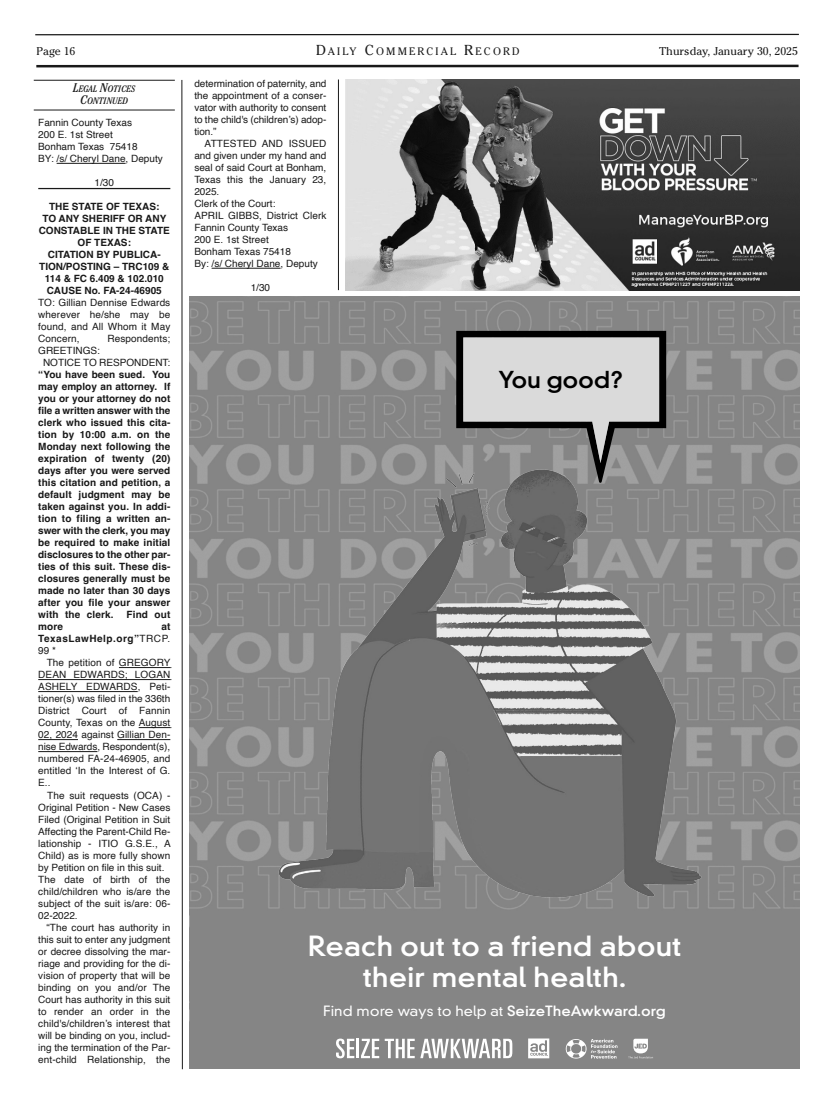
<style>
.page{position:relative;width:833px;height:1103px;background:#fff}
.page>*{position:absolute;margin:0;border:0;box-sizing:border-box;transform-origin:0 0}
.t1{font:700 26.88px/30.6px "DIN Neuzeit Grotesk Pro";color:#fff;text-align:center;scale:1.07 1}
.t2{font:700 22.5px "DIN Neuzeit Grotesk Pro";letter-spacing:-.01em;color:#000;scale:1.07 1}
.t3{font:300 13.75px "DIN Neuzeit Grotesk Pro";color:#fff;scale:1.07 1}
.t4{font:11.25px "Cheltenham Std";color:#191919}
.t5{font:10.75px "Cheltenham Std";letter-spacing:.2em;color:#191919}
.t6{font:10px/12px "Helvetica";color:#191919;text-align:justify}
.t7{font:700 10px/12px "Helvetica";color:#191919;text-align:center}
.t8{font:italic condensed 9.38px "Cheltenham Std";color:#191919}
.s1{font-size:14.38px}
.s2{font-size:12.5px}
.s3{font-weight:400}
.s4{font-weight:700}
</style>
<div class="page">
<hr style="left:57px;top:163px;width:69px;height:1px;background:#191919">
<hr style="left:38px;top:188px;width:132px;height:1px;background:#191919">
<hr style="left:119px;top:667px;width:51px;height:1px;background:#191919">
<hr style="left:38px;top:679px;width:132px;height:1px;background:#191919">
<hr style="left:38px;top:691px;width:100px;height:1px;background:#191919">
<hr style="left:139px;top:727px;width:31px;height:1px;background:#191919">
<hr style="left:38px;top:739px;width:40px;height:1px;background:#191919">
<hr style="left:117px;top:739px;width:50px;height:1px;background:#191919">
<hr style="left:38px;top:751px;width:59px;height:1px;background:#191919">
<hr style="left:211px;top:268px;width:69px;height:1px;background:#191919">
<svg style="left:181px;top:80px;width:2px;height:989px;background:#8b8b8b"></svg>
<hr style="left:338px;top:79px;width:1px;height:211px;background:#191919">
<hr style="left:34px;top:80px;width:141px;height:1px;background:#191919">
<hr style="left:34px;top:110px;width:141px;height:1px;background:#191919">
<hr style="left:36px;top:65px;width:762px;height:2px;background:#191919">
<hr style="left:35px;top:34px;width:763px;height:1px;background:#191919">
<img style="left:190px;top:296px;width:609px;height:615px">
<div style="left:190px;top:911px;width:609px;height:157px;background:#858585"></div>
<img style="left:242px;top:383px;width:502px;height:528px">
<svg style="left:456px;top:331px;width:210px;height:152px;background:#a3a3a3"></svg>
<svg style="left:336px;top:1038px;width:18px;height:20px"></svg>
<hr style="left:356px;top:1038px;width:3px;height:20px;background:#fff">
<svg style="left:361px;top:1038px;width:53px;height:20px"></svg>
<svg style="left:420px;top:1038px;width:92px;height:20px"></svg>
<svg style="left:528px;top:1038px;width:21px;height:20px"></svg>
<svg style="left:565px;top:1038px;width:52px;height:20px"></svg>
<svg style="left:628px;top:1038px;width:25px;height:20px"></svg>
<img style="left:346px;top:79px;width:453px;height:211px">
<p class="t4" style="left:36px;top:47px;width:40px">Page 16</p>
<p class="t5" style="left:316px;top:47px;width:205px"><span class="s1">D</span>AILY <span class="s1">C</span>OMMERCIAL <span class="s1">R</span>ECORD</p>
<p class="t4" style="left:659px;top:47px;width:140px">Thursday, January 30, 2025</p>
<p class="t8" style="left:73px;top:85px;width:64px"><span class="s2">L</span>EGAL <span class="s2">N</span>OTICES</p>
<p class="t8" style="left:80px;top:98px;width:49px"><span class="s2">C</span>ONTINUED</p>
<p class="t6" style="left:38px;top:117px;width:95px">Fannin County Texas</p>
<p class="t6" style="left:38px;top:129px;width:76px">200 E. 1st Street</p>
<p class="t6" style="left:38px;top:141px;width:101px">Bonham Texas 75418</p>
<p class="t6" style="left:38px;top:153px;width:126px">BY: /s/ Cheryl Dane, Deputy</p>
<p class="t6" style="left:95px;top:177px;width:21px">1/30</p>
<p class="t7" style="left:49px;top:201px;width:112px">THE STATE OF TEXAS:</p>
<p class="t7" style="left:39px;top:213px;width:133px">TO ANY SHERIFF OR ANY<br>CONSTABLE IN THE STATE<br>OF TEXAS:</p>
<p class="t7" style="left:39px;top:249px;width:132px">CITATION BY PUBLICA-<br>TION/POSTING – TRC109 &amp;<br>114 &amp; FC 6.409 &amp; 102.010</p>
<p class="t7" style="left:47px;top:285px;width:117px">CAUSE No. FA-24-46905</p>
<p class="t6" style="left:38px;top:297px;width:133px">TO: Gillian Dennise Edwards wherever he/she may be found, and All Whom it May Concern,</p>
<p class="t6" style="left:107px;top:333px;width:64px">Respondents;</p>
<p class="t6" style="left:38px;top:345px;width:63px">GREETINGS:</p>
<p class="t7" style="left:38px;top:357px;width:134px;text-align:justify;text-indent:5px"><span class="s3">NOTICE TO RESPONDENT: </span>“You have been sued. You may employ an attorney. If you or your attorney do not file a written answer with the clerk who issued this cita&shy;tion by 10:00 a.m. on the Monday next following the expiration of twenty (20) days after you were served this citation and petition, a default judgment may be taken against you. In addi&shy;tion to filing a written an&shy;swer with the clerk, you may be required to make initial disclosures to the other par&shy;ties of this suit. These dis&shy;closures generally must be made no later than 30 days after you file your answer with the clerk.</p>
<p class="t7" style="left:127px;top:609px;width:45px">Find out</p>
<p class="t7" style="left:38px;top:621px;width:134px;text-align:justify;text-indent:123px">at TexasLawHelp.org”<span class="s3">TRCP.<br>99 *</span></p>
<p class="t6" style="left:38px;top:657px;width:134px;text-indent:9px">The petition of GREGORY DEAN EDWARDS; LOGAN ASHELY EDWARDS, Peti&shy;tioner(s) was filed in the 336th District Court of Fannin County, Texas on the August 02, 2024 against Gillian Den&shy;nise Edwards, Respondent(s), numbered FA-24-46905, and entitled ‘In the Interest of G.<br>E..</p>
<p class="t6" style="left:38px;top:789px;width:134px;text-indent:9px">The suit requests (OCA) - Original Petition - New Cases Filed (Original Petition in Suit Affecting the Parent-Child Re&shy;lationship - ITIO G.S.E., A Child) as is more fully shown by Petition on file in this suit.</p>
<p class="t6" style="left:38px;top:873px;width:134px">The date of birth of the child/children who is/are the subject of the suit is/are: 06- 02-2022.</p>
<p class="t6" style="left:38px;top:921px;width:134px;text-indent:8px">“The court has authority in this suit to enter any judgment or decree dissolving the mar&shy;riage and providing for the di&shy;vision of property that will be binding on you and/or The Court has authority in this suit to render an order in the child's/children’s interest that will be binding on you, includ&shy;ing the termination of the Par&shy;ent-child Relationship, the</p>
<p class="t7" style="left:38px;top:621px;width:26px">more</p>
<p class="t6" style="left:194px;top:78px;width:134px">determination of paternity, and the appointment of a conser&shy;vator with authority to consent to the child's (children’s) adop&shy;tion.”</p>
<p class="t6" style="left:194px;top:138px;width:134px;text-indent:10px">ATTESTED AND ISSUED and given under my hand and seal of said Court at Bonham, Texas this the January 23, 2025.</p>
<p class="t6" style="left:194px;top:198px;width:83px">Clerk of the Court:</p>
<p class="t6" style="left:194px;top:210px;width:134px">APRIL GIBBS, District Clerk<br>Fannin County Texas</p>
<p class="t6" style="left:194px;top:234px;width:76px">200 E. 1st Street</p>
<p class="t6" style="left:194px;top:246px;width:98px">Bonham Texas 75418</p>
<p class="t6" style="left:194px;top:258px;width:125px">By: /s/ Cheryl Dane, Deputy</p>
<p class="t6" style="left:251px;top:282px;width:21px">1/30</p>
<p class="t2" style="left:499px;top:370px;width:117px">You good?</p>
<p class="t1" style="left:308px;top:933px;width:350px">Reach out to a friend about their mental health.</p>
<p class="t3" style="left:323px;top:1003px;width:321px">Find more ways to help at <span class="s4">SeizeTheAwkward.org</span></p>
</div>
